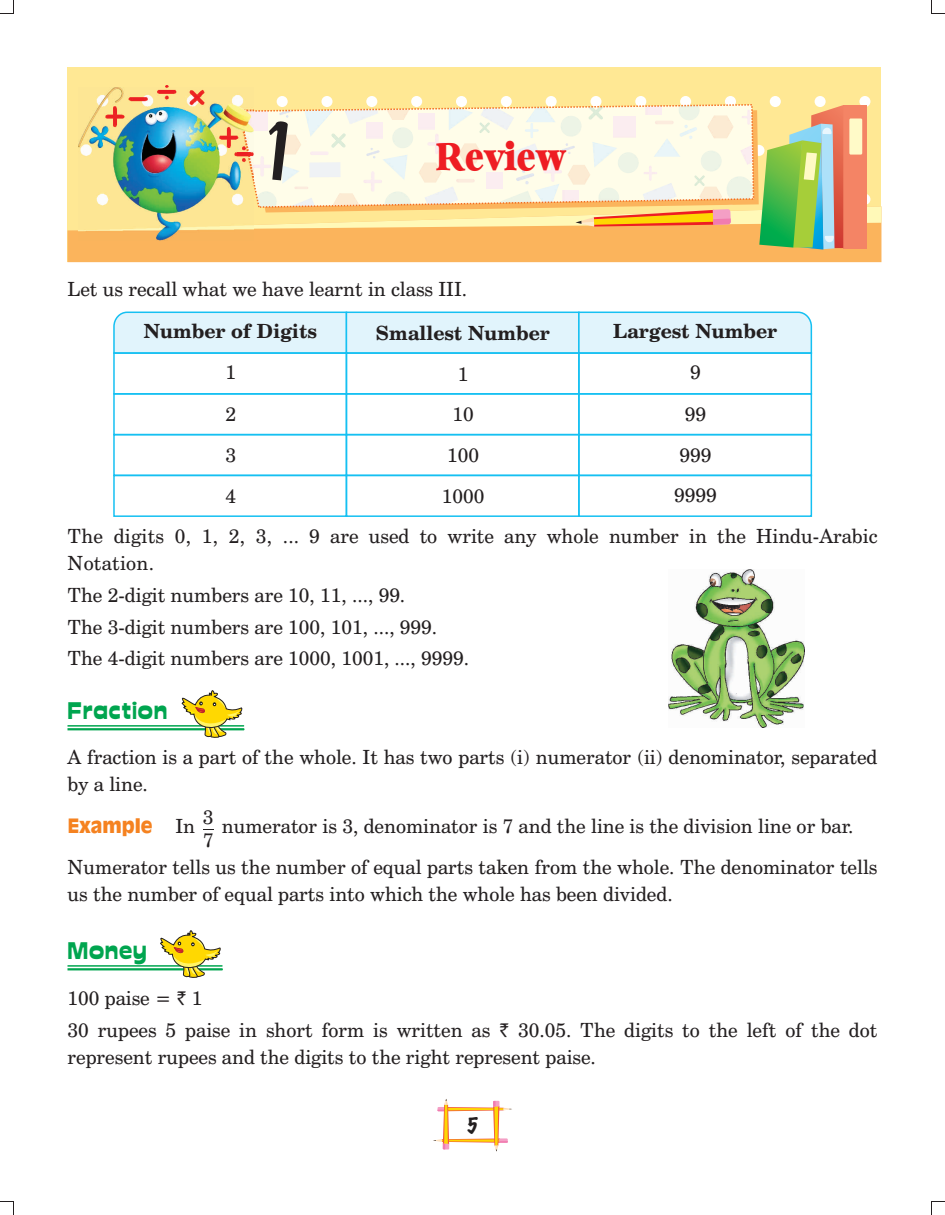
<style>
.page{position:relative;width:945px;height:1215px;background:#fff}
.page>*{position:absolute;margin:0;border:0;box-sizing:border-box;transform-origin:0 0}
.t1{font:37.5px "Heather";letter-spacing:.015em;color:#ee1d23;scale:.79 1}
.t2{font:24px "Cuckoo";letter-spacing:.03em;color:#00a54f}
.t3{font:21px "Chalk";color:#231f20}
.t4{font:19.5px/31.8px "Century Schoolbook BT";color:#231f20}
.t5{font:700 19.5px/40.8px "Century Schoolbook BT";color:#231f20;text-align:center}
.t6{font:700 19.5px "Incised 901 BT";color:#f58220}
.s1{font-weight:400}
.s2{font-family:"Rupee"}
</style>
<div class="page">
<div style="left:113px;top:311px;width:700px;height:44px;background:#e1f4fc"></div>
<div style="left:346px;top:352px;width:234px;height:43px;border:2px solid #15c0f2"></div>
<div style="left:346px;top:393px;width:234px;height:42px;border:2px solid #15c0f2"></div>
<div style="left:346px;top:434px;width:234px;height:42px;border:2px solid #15c0f2"></div>
<div style="left:346px;top:475px;width:234px;height:42px;border:2px solid #15c0f2"></div>
<div style="left:578px;top:352px;width:234px;height:43px;border:2px solid #15c0f2"></div>
<div style="left:578px;top:393px;width:234px;height:42px;border:2px solid #15c0f2"></div>
<div style="left:578px;top:434px;width:234px;height:42px;border:2px solid #15c0f2"></div>
<div style="left:578px;top:475px;width:234px;height:42px;border:2px solid #15c0f2"></div>
<div style="left:113px;top:352px;width:234px;height:43px;border:2px solid #15c0f2"></div>
<div style="left:113px;top:393px;width:234px;height:42px;border:2px solid #15c0f2"></div>
<div style="left:113px;top:434px;width:234px;height:42px;border:2px solid #15c0f2"></div>
<div style="left:113px;top:475px;width:234px;height:42px;border:2px solid #15c0f2"></div>
<svg style="left:68px;top:690px;width:177px;height:48px"></svg>
<svg style="left:68px;top:930px;width:155px;height:48px"></svg>
<div style="left:68px;top:68px;width:813px;height:194px;background:#ffe894"></div>
<img style="left:669px;top:570px;width:135px;height:158px">
<svg style="left:68px;top:85px;width:813px;height:177px"></svg>
<p class="t1" style="left:436px;top:134px;width:165px">Review</p>
<p class="t4" style="left:68px;top:275px;width:401px">Let us recall what we have learnt in class III.</p>
<p class="t5" style="left:144px;top:312px;width:175px">Number of Digits<br><span class="s1">1</span></p>
<p class="t5" style="left:376px;top:314px;width:176px">Smallest Number<br><span class="s1">1</span></p>
<p class="t5" style="left:613px;top:312px;width:166px">Largest Number<br><span class="s1">9</span></p>
<p class="t4" style="left:226px;top:396px;width:12px;line-height:40.8px;text-align:justify">2<br>3<br>4</p>
<p class="t4" style="left:442px;top:396px;width:44px;line-height:40.7px;text-align:center">10<br>100<br>1000</p>
<p class="t4" style="left:685px;top:400px;width:23px">99</p>
<p class="t4" style="left:680px;top:441px;width:33px">999</p>
<p class="t4" style="left:674px;top:482px;width:44px">9999</p>
<p class="t4" style="left:68px;top:522px;width:811px">The digits 0, 1, 2, 3, ... 9 are used to write any whole number in the Hindu-Arabic</p>
<p class="t4" style="left:67px;top:549px;width:403px">Notation.<br>The 2-digit numbers are 10, 11, ..., 99.<br>The 3-digit numbers are 100, 101, ..., 999.<br>The 4-digit numbers are 1000, 1001, ..., 9999.</p>
<p class="t2" style="left:68px;top:698px;width:101px">Fraction</p>
<p class="t4" style="left:67px;top:746px;width:812px;line-height:27px">A fraction is a part of the whole. It has two parts (i) numerator (ii) denominator, separated by a line.</p>
<p class="t4" style="left:175px;top:812px;width:21px">In</p>
<p class="t6" style="left:67px;top:818px;width:87px">Example</p>
<p class="t4" style="left:203px;top:807px;width:12px;line-height:23.5px">3<br>7</p>
<p class="t4" style="left:67px;top:807px;width:811px;line-height:41.1px;text-indent:154px">numerator is 3, denominator is 7 and the line is the division line or bar.<br>Numerator tells us the number of equal parts taken from the whole. The denominator tells</p>
<p class="t4" style="left:67px;top:880px;width:607px">us the number of equal parts into which the whole has been divided.</p>
<p class="t2" style="left:68px;top:938px;width:81px">Money</p>
<p class="t4" style="left:68px;top:984px;width:811px">100 paise = <span class="s2">`</span> 1<br>30 rupees 5 paise in short form is written as <span class="s2">`</span> 30.05. The digits to the left of the dot</p>
<p class="t4" style="left:67px;top:1043px;width:530px">represent rupees and the digits to the right represent paise.</p>
<p class="t3" style="left:467px;top:1116px;width:12px">5</p>
</div>
